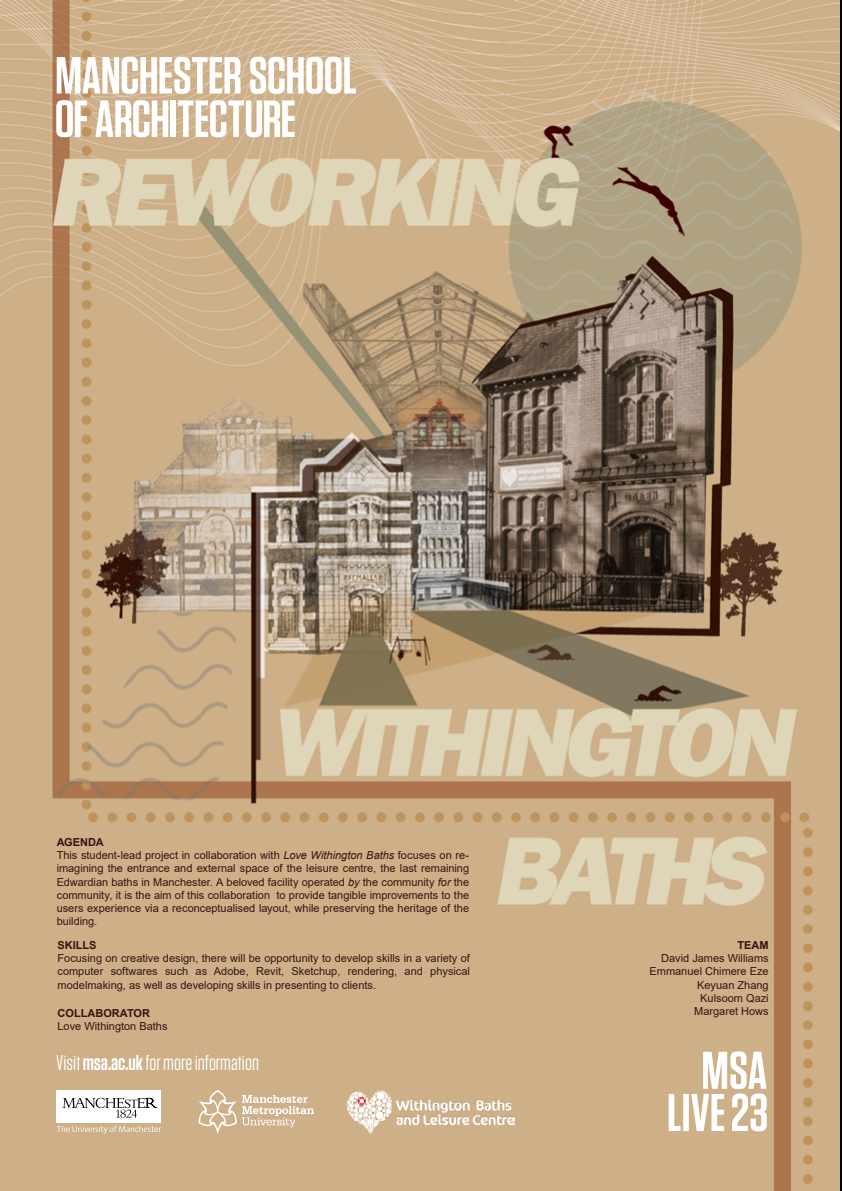
<style>
.page{position:relative;width:842px;height:1191px;background:#fff}
.page>*{position:absolute;margin:0;border:0;box-sizing:border-box;transform-origin:0 0}
.t1{font:600 53px "Tungsten";color:#fff}
.t2{font:21.2px "Tungsten";color:#fff}
.t3{font:11px/13.2px "Arial";color:#371212}
.t4{font:11px/13.2px "Arial";color:#351414;text-align:justify}
.t5{font:700 11px "Arial";color:#371212}
.s1{font-weight:700}
.s2{font-style:italic}
.s3{font-weight:600}
</style>
<div class="page">
<img style="left:0;top:1px;width:840px;height:1190px">
<svg style="left:57px;top:57px;width:183px;height:37px"></svg>
<svg style="left:250px;top:57px;width:106px;height:37px"></svg>
<svg style="left:56px;top:100px;width:31px;height:37px"></svg>
<svg style="left:95px;top:100px;width:73px;height:37px"></svg>
<div style="left:170px;top:100px;width:6px;height:37px;background:#fff"></div>
<svg style="left:178px;top:100px;width:117px;height:37px"></svg>
<div style="left:57px;top:1090px;width:104px;height:32px;background:#fff"></div>
<svg style="left:62px;top:1097px;width:95px;height:20px"></svg>
<svg style="left:57px;top:1125px;width:104px;height:9px"></svg>
<svg style="left:198px;top:1090px;width:116px;height:44px;background:#d6be9f"></svg>
<svg style="left:669px;top:1051px;width:97px;height:80px"></svg>
<img style="left:347px;top:1089px;width:167px;height:45px">
<p class="t3" style="left:57px;top:835px;width:414px"><span class="s1">AGENDA<br></span>This student-lead project in collaboration with <span class="s2">Love Withington Baths</span> focuses on re&shy;imagining the entrance and external space of the leisure centre, the last remaining Edwardian baths in Manchester. A beloved facility operated <span class="s2">by</span> the community <span class="s2">for</span> the community, it is the aim of this collaboration to provide tangible improvements to the users experience via a reconceptualised layout, while preserving the heritage of the building.</p>
<p class="t5" style="left:58px;top:937px;width:41px">SKILLS</p>
<p class="t4" style="left:58px;top:951px;width:414px">Focusing on creative design, there will be opportunity to develop skills in a variety of computer softwares such as Adobe, Revit, Sketchup, rendering, and physical modelmaking, as well as developing skills in presenting to clients.</p>
<p class="t5" style="left:737px;top:937px;width:33px">TEAM</p>
<p class="t3" style="left:649px;top:951px;width:121px;text-align:right">David James Williams<br>Emmanuel Chimere Eze<br>Keyuan Zhang<br>Kulsoom Qazi</p>
<p class="t5" style="left:58px;top:1005px;width:94px">COLLABORATOR</p>
<p class="t3" style="left:694px;top:1004px;width:76px">Margaret Hows</p>
<p class="t3" style="left:58px;top:1019px;width:112px">Love Withington Baths</p>
<h2 class="t2" style="left:56px;top:1051px;width:204px">Visit <span class="s3">msa.ac.uk</span> for more information</h2>
<h1 class="t1" style="left:731px;top:1084px;width:39px">23</h1>
</div>
